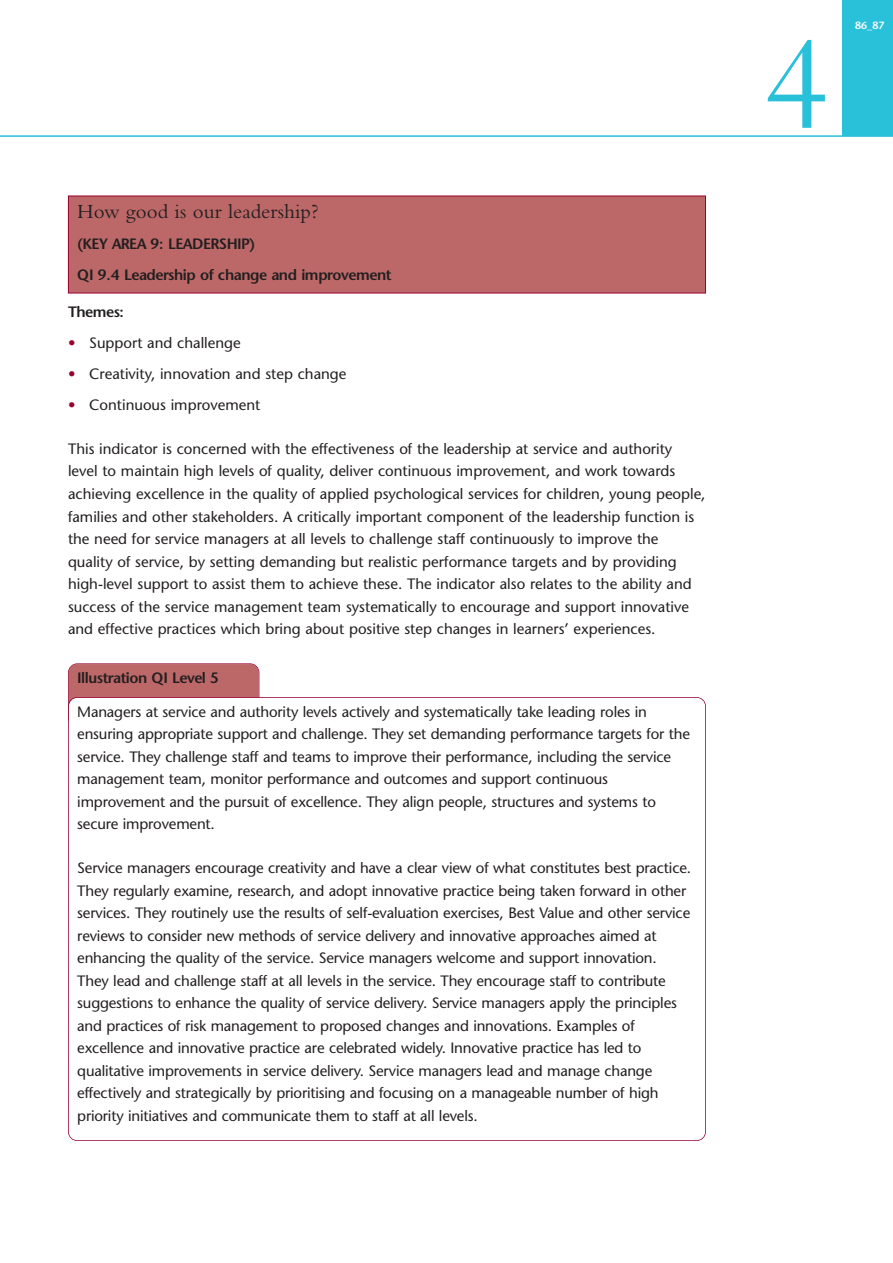
<style>
.page{position:relative;width:893px;height:1263px;background:#fff}
.page>*{position:absolute;margin:0;border:0;box-sizing:border-box;transform-origin:0 0}
.t1{font:135px "Bembo";color:#29c0da}
.t2{font:21px "Bembo";color:#231f20}
.t3{font:15px/22.5px "Stone Sans";letter-spacing:-.01em;color:#231f20}
.t4{font:600 15px/31px "Stone Sans";letter-spacing:-.035em;color:#231f20}
.t5{font:600 10.5px "Stone Sans";color:#fff}
.s1{color:#98012d}
.s2{font-weight:400}
</style>
<div class="page">
<div style="left:842px;top:0;width:51px;height:136px;background:#29c0da"></div>
<hr style="left:0;top:135px;width:893px;height:2px;background:#29c0da">
<div style="left:69px;top:664px;width:190px;height:62px;background:#bd6868;border-radius:9px"></div>
<div style="left:68px;top:663px;width:191px;height:64px;border:2px solid #98012d;border-radius:9px"></div>
<div style="left:69px;top:698px;width:636px;height:442px;background:#fff;border-radius:9px"></div>
<div style="left:68px;top:697px;width:638px;height:444px;border:2px solid #98012d;border-radius:9px"></div>
<div style="left:69px;top:196px;width:636px;height:97px;background:#bd6868"></div>
<div style="left:68px;top:196px;width:638px;height:97px;border:1px solid #98012d"></div>
<h2 class="t2" style="left:77px;top:204px;width:243px">How good is our leadership?</h2>
<p class="t4" style="left:77px;top:229px;width:316px">(KEY AREA 9: LEADERSHIP)<br>QI 9.4 Leadership of change and improvement</p>
<p class="t4" style="left:68px;top:298px;width:57px">Themes:</p>
<p class="t3" style="left:68px;top:333px;width:174px"><span class="s1">•</span> Support and challenge</p>
<p class="t3" style="left:68px;top:364px;width:280px"><span class="s1">•</span> Creativity, innovation and step change</p>
<p class="t3" style="left:68px;top:395px;width:194px"><span class="s1">•</span> Continuous improvement</p>
<p class="t3" style="left:68px;top:439px;width:639px">This indicator is concerned with the effectiveness of the leadership at service and authority level to maintain high levels of quality, deliver continuous improvement, and work towards achieving excellence in the quality of applied psychological services for children, young people, families and other stakeholders. A critically important component of the leadership function is the need for service managers at all levels to challenge staff continuously to improve the quality of service, by setting demanding but realistic performance targets and by providing high-level support to assist them to achieve these. The indicator also relates to the ability and success of the service management team systematically to encourage and support innovative and effective practices which bring about positive step changes in learners’ experiences.</p>
<p class="t4" style="left:77px;top:664px;width:143px">Illustration QI Level 5</p>
<p class="t3" style="left:77px;top:702px;width:614px">Managers at service and authority levels actively and systematically take leading roles in ensuring appropriate support and challenge. They set demanding performance targets for the service. They challenge staff and teams to improve their performance, including the service management team, monitor performance and outcomes and support continuous improvement and the pursuit of excellence. They align people, structures and systems to secure improvement.</p>
<p class="t3" style="left:77px;top:858px;width:615px">Service managers encourage creativity and have a clear view of what constitutes best practice.<br>They regularly examine, research, and adopt innovative practice being taken forward in other services. They routinely use the results of self-evaluation exercises, Best Value and other service reviews to consider new methods of service delivery and innovative approaches aimed at enhancing the quality of the service. Service managers welcome and support innovation.<br>They lead and challenge staff at all levels in the service. They encourage staff to contribute suggestions to enhance the quality of service delivery. Service managers apply the principles and practices of risk management to proposed changes and innovations. Examples of excellence and innovative practice are celebrated widely. Innovative practice has led to qualitative improvements in service delivery. Service managers lead and manage change effectively and strategically by prioritising and focusing on a manageable number of high priority initiatives and communicate them to staff at all levels.</p>
<h1 class="t1" style="left:763px;top:37px;width:68px">4</h1>
<p class="t5" style="left:855px;top:21px;width:31px">86<span class="s2">_</span>87</p>
</div>
